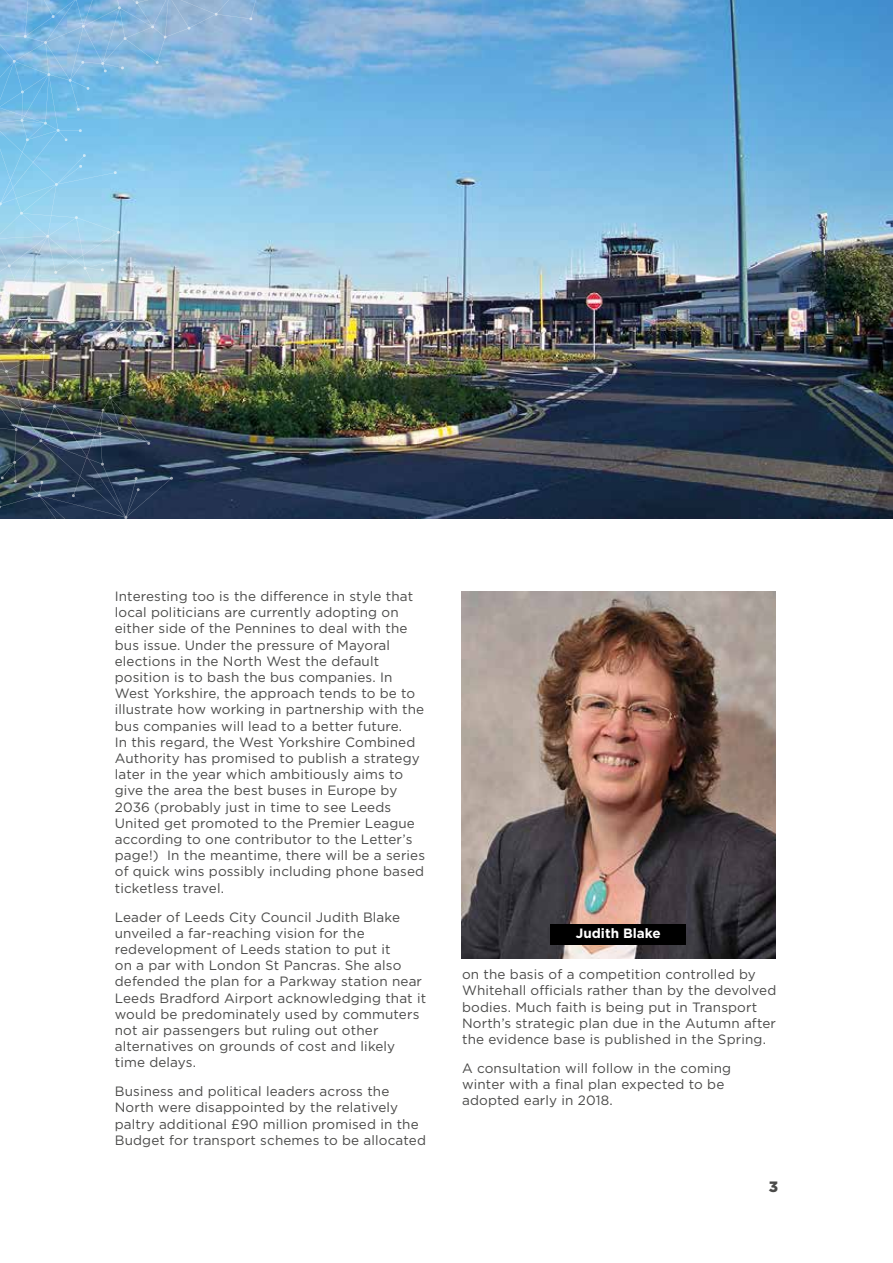
<style>
.page{position:relative;width:893px;height:1263px;background:#fff}
.page>*{position:absolute;margin:0;border:0;box-sizing:border-box;transform-origin:0 0}
.t1{font:900 15px "Gotham";color:#4a4a49}
.t2{font:13.5px/16.2px "Gotham";letter-spacing:.01em;color:#4a4a49}
.t3{font:700 13.5px "Gotham";color:#fff}
</style>
<div class="page">
<img style="left:351px;top:0;width:542px;height:518px">
<img style="left:0;top:0;width:351px;height:519px">
<img style="left:462px;top:592px;width:314px;height:366px">
<div style="left:551px;top:924px;width:135px;height:20px;background:#000"></div>
<p class="t2" style="left:115px;top:588px;width:312px">Interesting too is the difference in style that local politicians are currently adopting on either side of the Pennines to deal with the bus issue. Under the pressure of Mayoral elections in the North West the default position is to bash the bus companies. In West Yorkshire, the approach tends to be to illustrate how working in partnership with the bus companies will lead to a better future.<br>In this regard, the West Yorkshire Combined Authority has promised to publish a strategy later in the year which ambitiously aims to give the area the best buses in Europe by 2036 (probably just in time to see Leeds United get promoted to the Premier League according to one contributor to the Letter’s page!) In the meantime, there will be a series of quick wins possibly including phone based ticketless travel.</p>
<p class="t2" style="left:115px;top:908px;width:313px">Leader of Leeds City Council Judith Blake unveiled a far-reaching vision for the redevelopment of Leeds station to put it<br>on a par with London St Pancras. She also defended the plan for a Parkway station near Leeds Bradford Airport acknowledging that it would be predominately used by commuters not air passengers but ruling out other alternatives on grounds of cost and likely time delays.</p>
<p class="t2" style="left:115px;top:1083px;width:313px">Business and political leaders across the North were disappointed by the relatively paltry additional £90 million promised in the Budget for transport schemes to be allocated</p>
<p class="t3" style="left:576px;top:925px;width:87px">Judith Blake</p>
<p class="t2" style="left:462px;top:966px;width:316px">on the basis of a competition controlled by Whitehall officials rather than by the devolved bodies. Much faith is being put in Transport North’s strategic plan due in the Autumn after the evidence base is published in the Spring.</p>
<p class="t2" style="left:462px;top:1060px;width:271px">A consultation will follow in the coming winter with a final plan expected to be adopted early in 2018.</p>
<p class="t1" style="left:769px;top:1176px;width:11px">3</p>
</div>
